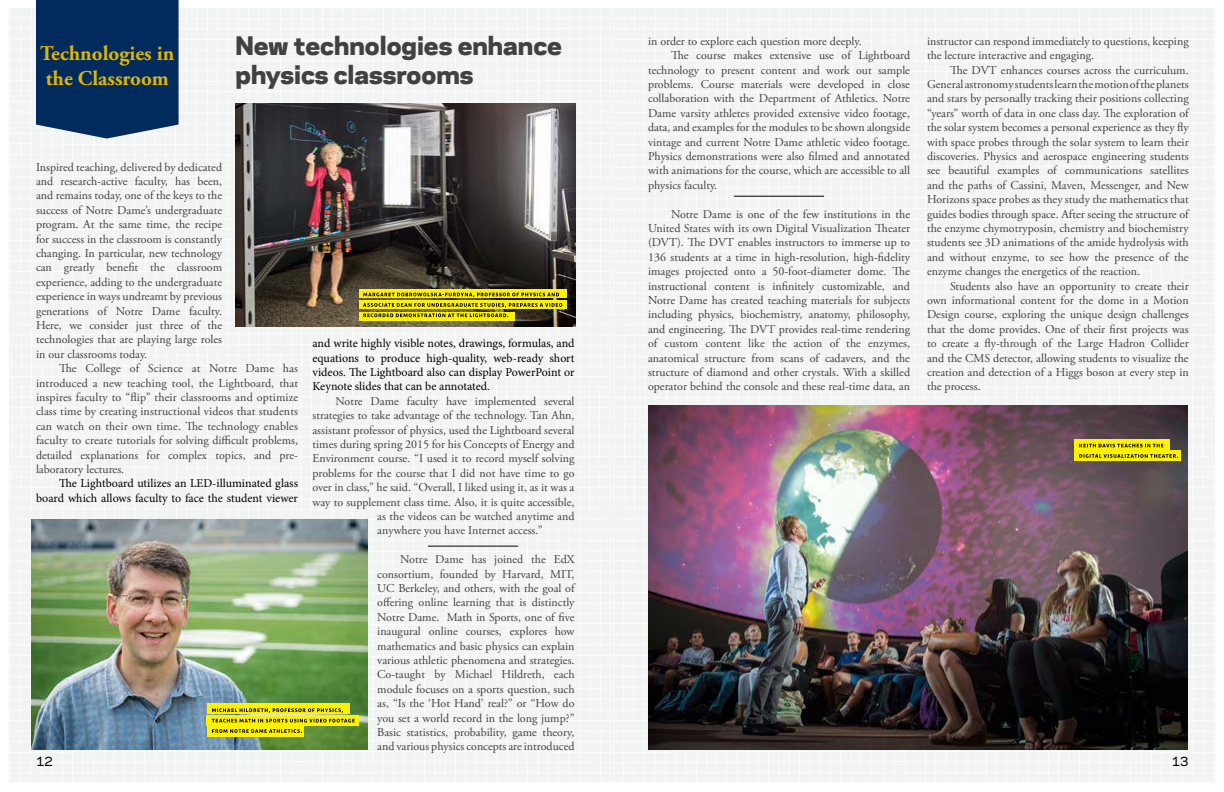
<style>
.page{position:relative;width:1224px;height:792px;background:#fff}
.page>*{position:absolute;margin:0;border:0;box-sizing:border-box;transform-origin:0 0}
.t1{font:800 24px/28.8px "Galaxie Polaris";color:#414042}
.t2{font:700 21px/25.2px "Adobe Garamond Pro";color:#deb408}
.t3{font:12px/14.4px "Adobe Garamond Pro";color:#414042;text-align:justify}
.t4{font:12px/14.4px "Minion Pro";color:#000;text-align:right}
.t5{font:500 12px "Galaxie Polaris";color:#000}
</style>
<div class="page">
<div style="left:9px;top:422px;width:603px;height:360px;background:#f2f3f3"></div>
<svg style="left:20px;top:714px;width:2px;height:11px"></svg>
<svg style="left:20px;top:651px;width:2px;height:11px"></svg>
<svg style="left:9px;top:503px;width:33px;height:36px"></svg>
<svg style="left:279px;top:452px;width:1px;height:12px"></svg>
<div style="left:612px;top:422px;width:603px;height:359px;background:#f2f3f3"></div>
<svg style="left:610px;top:701px;width:4px;height:7px"></svg>
<svg style="left:610px;top:668px;width:4px;height:7px"></svg>
<svg style="left:623px;top:714px;width:2px;height:11px"></svg>
<svg style="left:623px;top:651px;width:2px;height:11px"></svg>
<div style="left:579px;top:503px;width:66px;height:36px;background:#f2f3f3"></div>
<svg style="left:1188px;top:503px;width:26px;height:36px"></svg>
<div style="left:10px;top:9px;width:602px;height:412px;background:#f2f3f3"></div>
<svg style="left:20px;top:181px;width:2px;height:11px"></svg>
<svg style="left:20px;top:118px;width:2px;height:12px"></svg>
<svg style="left:10px;top:304px;width:33px;height:37px"></svg>
<svg style="left:257px;top:52px;width:2px;height:7px"></svg>
<svg style="left:280px;top:379px;width:1px;height:12px"></svg>
<svg style="left:277px;top:403px;width:36px;height:37px"></svg>
<svg style="left:311px;top:42px;width:2px;height:7px"></svg>
<svg style="left:363px;top:52px;width:2px;height:7px"></svg>
<div style="left:613px;top:9px;width:602px;height:413px;background:#f2f3f3"></div>
<svg style="left:610px;top:168px;width:4px;height:7px"></svg>
<svg style="left:610px;top:136px;width:4px;height:7px"></svg>
<svg style="left:623px;top:182px;width:2px;height:11px"></svg>
<svg style="left:623px;top:119px;width:2px;height:11px"></svg>
<div style="left:579px;top:304px;width:67px;height:37px;background:#f2f3f3"></div>
<svg style="left:860px;top:252px;width:2px;height:7px"></svg>
<svg style="left:860px;top:53px;width:2px;height:7px"></svg>
<svg style="left:883px;top:368px;width:1px;height:24px"></svg>
<svg style="left:883px;top:304px;width:1px;height:16px"></svg>
<svg style="left:880px;top:404px;width:36px;height:1px"></svg>
<svg style="left:914px;top:262px;width:2px;height:7px"></svg>
<svg style="left:914px;top:43px;width:2px;height:7px"></svg>
<svg style="left:966px;top:53px;width:2px;height:7px"></svg>
<svg style="left:1182px;top:305px;width:33px;height:36px"></svg>
<img style="left:31px;top:519px;width:337px;height:231px">
<img style="left:648px;top:405px;width:540px;height:345px">
<div style="left:36px;top:0;width:143px;height:139px;background:#002b5c"></div>
<img style="left:236px;top:104px;width:340px;height:223px">
<svg style="left:1074px;top:439px;width:95px;height:11px"></svg>
<div style="left:1074px;top:451px;width:106px;height:10px;background:#fff200"></div>
<hr style="left:428px;top:546px;width:90px;height:1px;background:#000">
<svg style="left:359px;top:312px;width:156px;height:9px"></svg>
<div style="left:359px;top:301px;width:207px;height:8px;background:#fff200"></div>
<svg style="left:359px;top:289px;width:207px;height:9px"></svg>
<div style="left:207px;top:703px;width:142px;height:11px;background:#fff200"></div>
<svg style="left:207px;top:715px;width:152px;height:10px"></svg>
<div style="left:207px;top:727px;width:96px;height:10px;background:#fff200"></div>
<svg style="left:212px;top:719px;width:143px;height:14px;background:#b4b409"></svg>
<svg style="left:212px;top:708px;width:131px;height:5px"></svg>
<svg style="left:1079px;top:454px;width:99px;height:4px"></svg>
<svg style="left:1079px;top:444px;width:84px;height:3px"></svg>
<svg style="left:363px;top:313px;width:145px;height:4px"></svg>
<svg style="left:363px;top:303px;width:199px;height:4px"></svg>
<svg style="left:363px;top:293px;width:196px;height:4px"></svg>
<hr style="left:734px;top:196px;width:90px;height:1px;background:#000">
<h2 class="t2" style="left:40px;top:41px;width:136px">Technologies in the Classroom</h2>
<h1 class="t1" style="left:236px;top:29px;width:328px">New technologies enhance physics classrooms</h1>
<p class="t3" style="left:36px;top:160px;width:188px">Inspired teaching, delivered by dedicated and research-active faculty, has been, and remains today, one of the keys to the success of Notre Dame’s undergraduate program. At the same time, the recipe for success in the classroom is constantly changing. In particular, new technology can greatly benefit the classroom experience, adding to the undergraduate experience in ways undreamt by previous generations of Notre Dame faculty.<br>Here, we consider just three of the technologies that are playing large roles in our classrooms today.</p>
<p class="t3" style="left:36px;top:362px;width:264px;text-indent:23px">The College of Science at Notre Dame has introduced a new teaching tool, the Lightboard, that inspires faculty to “flip” their classrooms and optimize class time by creating instructional videos that students can watch on their own time. The technology enables faculty to create tutorials for solving difficult problems, detailed explanations for complex topics, and pre&shy;laboratory lectures.</p>
<p class="t4" style="left:36px;top:477px;width:264px">The Lightboard utilizes an LED-illuminated glass board which allows faculty to face the student viewer</p>
<p class="t4" style="left:312px;top:336px;width:264px;text-align:justify">and write highly visible notes, drawings, formulas, and equations to produce high-quality, web-ready short videos. The Lightboard also can display PowerPoint or Keynote slides that can be annotated.</p>
<p class="t3" style="left:335px;top:394px;width:241px">Notre Dame faculty have implemented several</p>
<p class="t3" style="left:312px;top:409px;width:264px">strategies to take advantage of the technology. Tan Ahn,</p>
<p class="t3" style="left:312px;top:423px;width:264px">assistant professor of physics, used the Lightboard several</p>
<p class="t3" style="left:312px;top:437px;width:264px">times during spring 2015 for his Concepts of Energy and</p>
<p class="t3" style="left:312px;top:452px;width:264px">Environment course. “I used it to record myself solving</p>
<p class="t3" style="left:312px;top:466px;width:264px">problems for the course that I did not have time to go</p>
<p class="t3" style="left:312px;top:481px;width:264px">over in class,” he said. “Overall, I liked using it, as it was a</p>
<p class="t3" style="left:312px;top:495px;width:264px">way to supplement class time. Also, it is quite accessible,</p>
<p class="t3" style="left:377px;top:509px;width:199px">as the videos can be watched anytime and</p>
<p class="t3" style="left:377px;top:524px;width:167px">anywhere you have Internet access.”</p>
<p class="t3" style="left:377px;top:553px;width:199px;text-indent:23px">Notre Dame has joined the EdX consortium, founded by Harvard, MIT, UC Berkeley, and others, with the goal of offering online learning that is distinctly Notre Dame. Math in Sports, one of five inaugural online courses, explores how mathematics and basic physics can explain various athletic phenomena and strategies.<br>Co-taught by Michael Hildreth, each module focuses on a sports question, such as, “Is the ‘Hot Hand’ real?” or “How do you set a world record in the long jump?” Basic statistics, probability, game theory, and various physics concepts are introduced</p>
<p class="t3" style="left:648px;top:34px;width:215px">in order to explore each question more deeply.</p>
<p class="t3" style="left:671px;top:49px;width:241px">The course makes extensive use of Lightboard</p>
<p class="t3" style="left:648px;top:63px;width:264px">technology to present content and work out sample</p>
<p class="t3" style="left:648px;top:77px;width:264px">problems. Course materials were developed in close</p>
<p class="t3" style="left:648px;top:92px;width:264px">collaboration with the Department of Athletics. Notre</p>
<p class="t3" style="left:648px;top:106px;width:264px">Dame varsity athletes provided extensive video footage,</p>
<p class="t3" style="left:648px;top:121px;width:264px">data, and examples for the modules to be shown alongside</p>
<p class="t3" style="left:648px;top:135px;width:264px">vintage and current Notre Dame athletic video footage.</p>
<p class="t3" style="left:648px;top:149px;width:264px">Physics demonstrations were also filmed and annotated</p>
<p class="t3" style="left:648px;top:164px;width:264px">with animations for the course, which are accessible to all</p>
<p class="t3" style="left:648px;top:178px;width:71px">physics faculty.</p>
<p class="t3" style="left:648px;top:207px;width:264px;text-indent:23px">Notre Dame is one of the few institutions in the United States with its own Digital Visualization Theater (DVT). The DVT enables instructors to immerse up to 136 students at a time in high-resolution, high-fidelity images projected onto a 50-foot-diameter dome. The instructional content is infinitely customizable, and Notre Dame has created teaching materials for subjects including physics, biochemistry, anatomy, philosophy, and engineering. The DVT provides real-time rendering of custom content like the action of the enzymes, anatomical structure from scans of cadavers, and the structure of diamond and other crystals. With a skilled operator behind the console and these real-time data, an</p>
<p class="t3" style="left:927px;top:34px;width:263px">instructor can respond immediately to questions, keeping the lecture interactive and engaging.</p>
<p class="t3" style="left:927px;top:63px;width:263px;text-indent:23px">The DVT enhances courses across the curriculum.<br>General astronomy students learn the motion of the planets and stars by personally tracking their positions collecting “years” worth of data in one class day. The exploration of the solar system becomes a personal experience as they fly with space probes through the solar system to learn their discoveries. Physics and aerospace engineering students see beautiful examples of communications satellites and the paths of Cassini, Maven, Messenger, and New Horizons space probes as they study the mathematics that guides bodies through space. After seeing the structure of the enzyme chymotryposin, chemistry and biochemistry students see 3D animations of the amide hydrolysis with and without enzyme, to see how the presence of the enzyme changes the energetics of the reaction.</p>
<p class="t3" style="left:927px;top:279px;width:263px;text-indent:23px">Students also have an opportunity to create their own informational content for the dome in a Motion Design course, exploring the unique design challenges that the dome provides. One of their first projects was to create a fly-through of the Large Hadron Collider and the CMS detector, allowing students to visualize the creation and detection of a Higgs boson at every step in the process.</p>
<p class="t5" style="left:36px;top:752px;width:18px">12</p>
<p class="t5" style="left:1172px;top:752px;width:18px">13</p>
</div>
